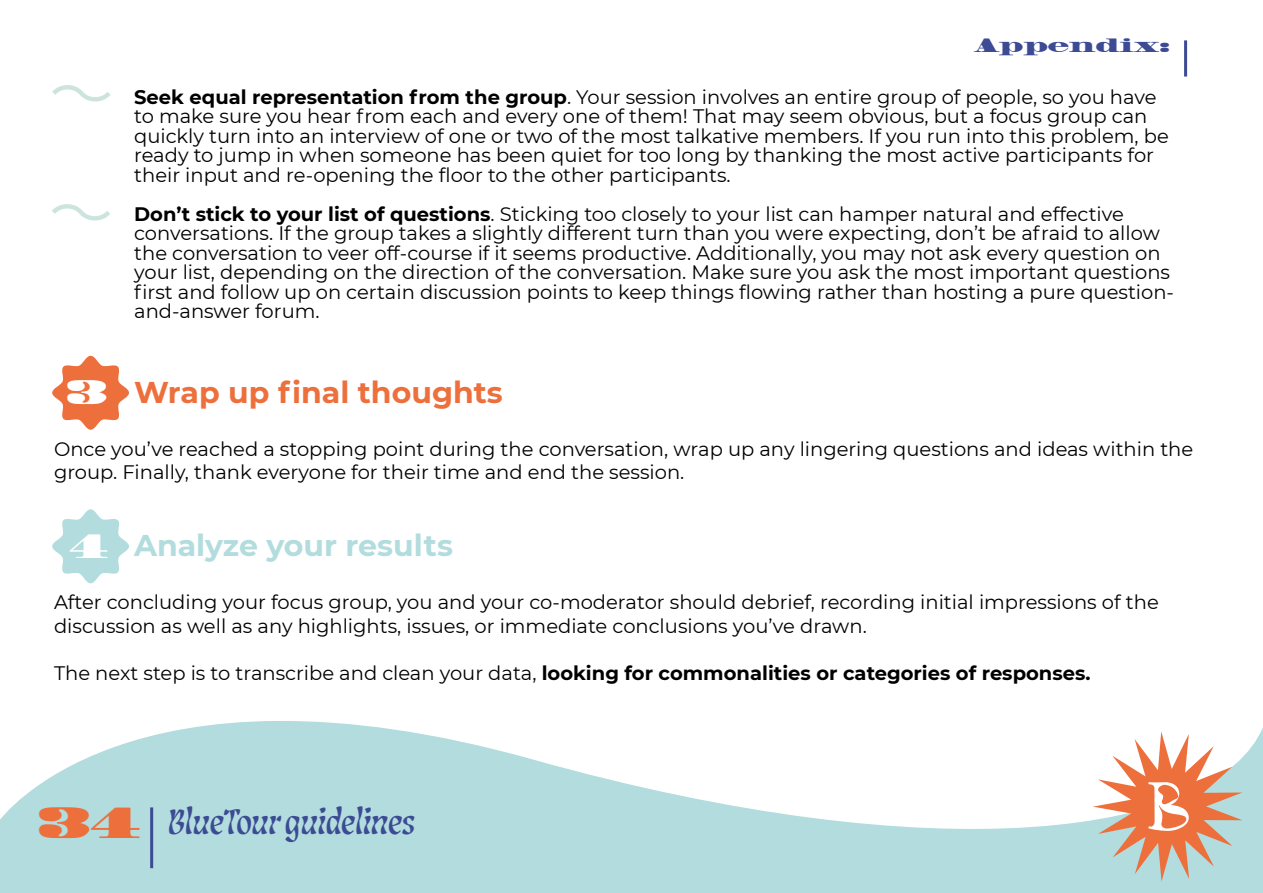
<style>
.page{position:relative;width:1263px;height:893px;background:#fff}
.page>*{position:absolute;margin:0;border:0;box-sizing:border-box;transform-origin:0 0}
.t1{font:36px "Lisbeth Display";letter-spacing:-.005em;color:#3c4b93}
.t2{font:700 30px "Montserrat";color:#ed6f3c}
.t3{font:700 30px "Montserrat";color:#b2dcdd}
.t4{font:19.5px/19.5px "Montserrat";color:#000}
.t5{font:700 19.5px "Montserrat";color:#000}
.t6{font:18px "Madrone Std";color:#3c4b93}
.s1{font-weight:700}
.s2{font-family:"Madrone Std";font-weight:400;font-size:31.5px;color:#fff}
.s3{font-weight:400}
.s4{font-family:"Madrone Std";font-size:40.5px;color:#ed6f3c}
</style>
<div class="page">
<svg style="left:0;top:721px;width:1263px;height:172px;fill:#b2dcdd"></svg>
<hr style="left:150px;top:807px;width:3px;height:61px;background:#3c4b93">
<svg style="left:1093px;top:731px;width:149px;height:151px"></svg>
<hr style="left:1184px;top:40px;width:3px;height:37px;background:#3c4b93">
<svg style="left:52px;top:85px;width:59px;height:17px"></svg>
<svg style="left:52px;top:204px;width:58px;height:17px"></svg>
<svg style="left:52px;top:356px;width:77px;height:74px"></svg>
<svg style="left:52px;top:509px;width:77px;height:74px"></svg>
<p class="t6" style="left:974px;top:34px;width:197px">Appendix:</p>
<p class="t4" style="left:134px;top:87px;width:1036px"><span class="s1">Seek equal representation from the group</span>. Your session involves an entire group of people, so you have to make sure you hear from each and every one of them! That may seem obvious, but a focus group can quickly turn into an interview of one or two of the most talkative members. If you run into this problem, be ready to jump in when someone has been quiet for too long by thanking the most active participants for their input and re-opening the floor to the other participants.</p>
<p class="t4" style="left:134px;top:204px;width:1041px"><span class="s1">Don’t stick to your list of questions</span>. Sticking too closely to your list can hamper natural and effective conversations. If the group takes a slightly different turn than you were expecting, don’t be afraid to allow the conversation to veer off-course if it seems productive. Additionally, you may not ask every question on your list, depending on the direction of the conversation. Make sure you ask the most important questions first and follow up on certain discussion points to keep things flowing rather than hosting a pure question&shy;and-answer forum.</p>
<h2 class="t2" style="left:66px;top:370px;width:439px"><span class="s2">3</span> Wrap up final thoughts</h2>
<p class="t4" style="left:54px;top:436px;width:1141px;line-height:23.4px">Once you’ve reached a stopping point during the conversation, wrap up any lingering questions and ideas within the group. Finally, thank everyone for their time and end the session.</p>
<h2 class="t3" style="left:70px;top:524px;width:385px"><span class="s2">4</span> Analyze your results</h2>
<p class="t4" style="left:54px;top:590px;width:1106px;line-height:23.4px">After concluding your focus group, you and your co-moderator should debrief, recording initial impressions of the discussion as well as any highlights, issues, or immediate conclusions you’ve drawn.</p>
<p class="t5" style="left:54px;top:658px;width:1038px"><span class="s3">The next step is to transcribe and clean your data,</span> looking for commonalities or categories of responses.</p>
<h1 class="t1" style="left:37px;top:792px;width:380px"><span class="s4">34</span> BlueTour guidelines</h1>
</div>
